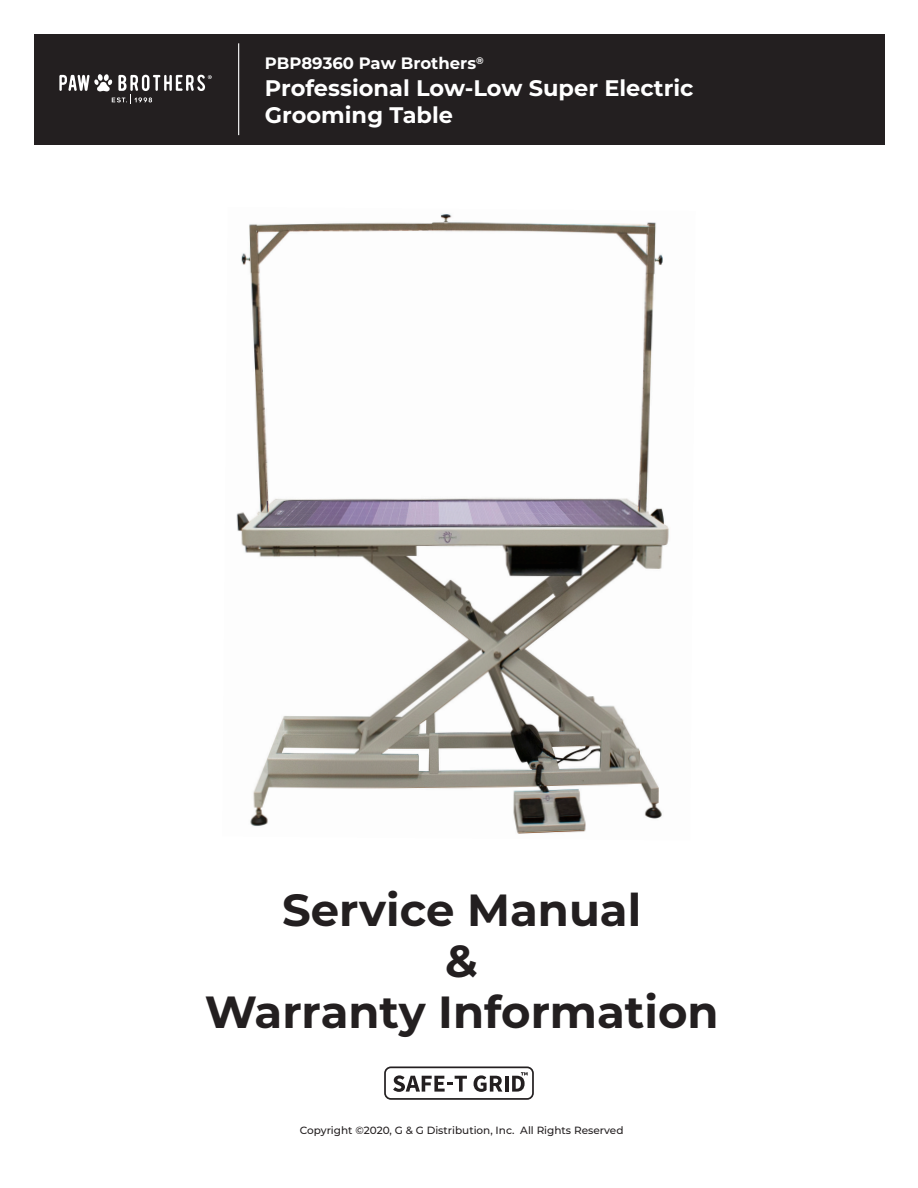
<style>
.page{position:relative;width:918px;height:1188px;background:#fff}
.page>*{position:absolute;margin:0;border:0;box-sizing:border-box;transform-origin:0 0}
.t1{font:700 45px "Montserrat";color:#231f20}
.t2{font:700 22.5px "Montserrat";color:#fff}
.t3{font:700 16.5px "Montserrat";color:#fff}
.t4{font:500 10.5px "Montserrat";color:#231f20}
</style>
<div class="page">
<div style="left:34px;top:34px;width:850px;height:111px;background:#231f20"></div>
<svg style="left:59px;top:74px;width:153px;height:30px"></svg>
<hr style="left:238px;top:43px;width:1px;height:92px;background:#fff">
<img style="left:236px;top:214px;width:433px;height:620px">
<svg style="left:384px;top:1066px;width:150px;height:34px"></svg>
<p class="t3" style="left:265px;top:52px;width:220px">PBP89360 Paw Brothers<sup>®</sup></p>
<p class="t2" style="left:265px;top:72px;width:430px">Professional Low-Low Super Electric</p>
<p class="t2" style="left:265px;top:99px;width:190px">Grooming Table</p>
<p class="t1" style="left:282px;top:877px;width:361px">Service Manual</p>
<p class="t1" style="left:445px;top:928px;width:34px">&amp;</p>
<p class="t1" style="left:205px;top:979px;width:515px">Warranty Information</p>
<p class="t4" style="left:300px;top:1123px;width:325px">Copyright ©2020, G &amp; G Distribution, Inc. All Rights Reserved</p>
</div>
